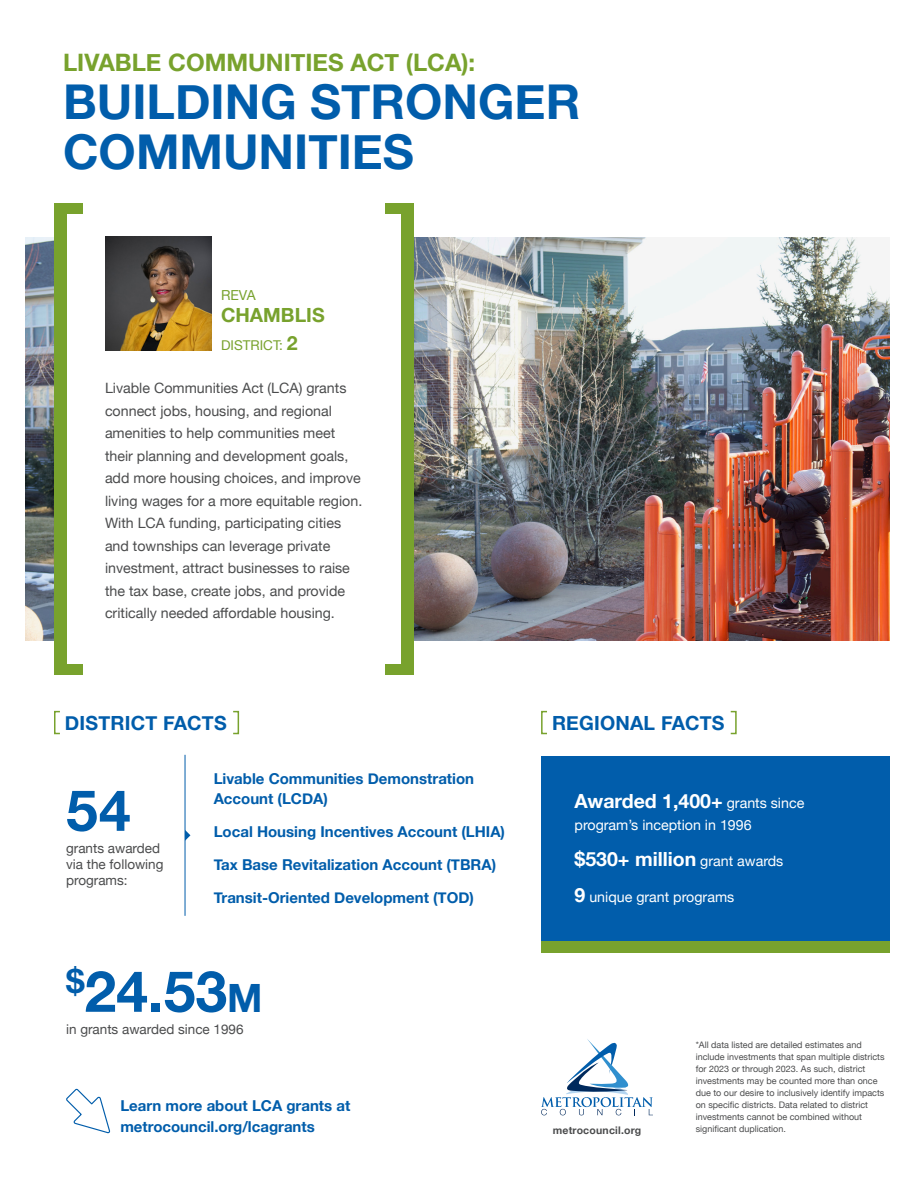
<style>
.page{position:relative;width:918px;height:1188px;background:#fff}
.page>*{position:absolute;margin:0;border:0;box-sizing:border-box;transform-origin:0 0}
.Stat___big{font:700 57px "Helvetica Neue";color:#015dab}
.t1{font:700 48px/49.5px "Helvetica Neue";color:#015dab}
.t2{font:700 24px "Helvetica Neue";color:#78a22d}
.Stat_common_WHITE{font:700 19.5px "Helvetica Neue";color:#fff}
.DISTRICT_FACTS{font:700 19.5px "Helvetica Neue";letter-spacing:.01em;color:#015dab}
.Surname{font:700 19.5px "Helvetica Neue";color:#78a22d}
.Stat_copy{font:700 15px/19.5px "Helvetica Neue";color:#015dab}
.Body_copy{font:14.25px/22.5px "Helvetica Neue";color:#4b4c4d}
.Stat_common_WHITE-2{font:14.25px "Helvetica Neue";color:#fff}
.First_name{font:13.8px "Helvetica Neue";color:#78a22d}
.Stat_copy-2{font:13.5px/16.2px "Helvetica Neue";color:#4b4c4d}
.First_name-2{font:13.5px "Helvetica Neue";color:#78a22d}
.t3{font:700 10.5px "Helvetica Neue";letter-spacing:.02em;color:#4b4c4d}
.t4{font:9px/12px "Helvetica Neue";color:#4b4c4d}
.s1{font-weight:700;font-size:19.5px}
.s2{font-size:39px}
.s3{font-weight:400;font-size:14.25px}
</style>
<div class="page">
<img style="left:414px;top:237px;width:476px;height:403px">
<img style="left:26px;top:237px;width:28px;height:403px">
<img style="left:105px;top:237px;width:106px;height:113px">
<div style="left:54px;top:203px;width:12px;height:472px;background:#78a22d"></div>
<div style="left:54px;top:203px;width:29px;height:10px;background:#78a22d"></div>
<div style="left:54px;top:664px;width:29px;height:11px;background:#78a22d"></div>
<div style="left:402px;top:203px;width:12px;height:472px;background:#78a22d"></div>
<div style="left:385px;top:203px;width:29px;height:10px;background:#78a22d"></div>
<div style="left:385px;top:664px;width:29px;height:11px;background:#78a22d"></div>
<div style="left:541px;top:756px;width:349px;height:191px;background:#015dab"></div>
<div style="left:541px;top:942px;width:349px;height:11px;background:#78a22d"></div>
<div style="left:54px;top:711px;width:7px;height:23px;border:2px solid #78a22d"></div>
<div style="left:232px;top:711px;width:7px;height:23px;border:2px solid #78a22d"></div>
<div style="left:541px;top:711px;width:7px;height:23px;border:2px solid #78a22d"></div>
<div style="left:730px;top:711px;width:7px;height:23px;border:2px solid #78a22d"></div>
<hr style="left:185px;top:755px;width:1px;height:161px;background:#015dab">
<svg style="left:185px;top:830px;width:5px;height:11px"></svg>
<svg style="left:66px;top:1088px;width:45px;height:46px"></svg>
<svg style="left:541px;top:1039px;width:112px;height:76px"></svg>
<p class="t2" style="left:63px;top:44px;width:414px">LIVABLE COMMUNITIES ACT (LCA):</p>
<p class="t1" style="left:63px;top:79px;width:519px">BUILDING STRONGER<br>COMMUNITIES</p>
<p class="First_name" style="left:221px;top:285px;width:36px">REVA</p>
<p class="Surname" style="left:221px;top:300px;width:105px">CHAMBLIS</p>
<p class="First_name-2" style="left:221px;top:336px;width:78px">DISTRICT: <span class="s1">2</span></p>
<p class="Body_copy" style="left:105px;top:378px;width:259px">Livable Communities Act (LCA) grants connect jobs, housing, and regional amenities to help communities meet their planning and development goals, add more housing choices, and improve living wages for a more equitable region.<br>With LCA funding, participating cities and townships can leverage private investment, attract businesses to raise the tax base, create jobs, and provide critically needed affordable housing.</p>
<p class="DISTRICT_FACTS" style="left:65px;top:708px;width:163px">DISTRICT FACTS</p>
<p class="Stat___big" style="left:66px;top:766px;width:66px">54</p>
<p class="Stat_copy-2" style="left:66px;top:841px;width:99px">grants awarded via the following programs:</p>
<p class="Stat_copy" style="left:214px;top:769px;width:262px">Livable Communities Demonstration<br>Account (LCDA)</p>
<p class="Stat_copy" style="left:214px;top:822px;width:293px">Local Housing Incentives Account (LHIA)</p>
<p class="Stat_copy" style="left:214px;top:855px;width:284px">Tax Base Revitalization Account (TBRA)</p>
<p class="Stat_copy" style="left:214px;top:888px;width:262px">Transit-Oriented Development (TOD)</p>
<p class="Stat___big" style="left:66px;top:947px;width:198px"><sup>$</sup>24.53<span class="s2">M</span></p>
<p class="Stat_copy-2" style="left:66px;top:1022px;width:179px">in grants awarded since 1996</p>
<p class="Stat_copy" style="left:120px;top:1096px;width:232px;line-height:21px">Learn more about LCA grants at metrocouncil.org/lcagrants</p>
<p class="DISTRICT_FACTS" style="left:552px;top:708px;width:174px">REGIONAL FACTS</p>
<p class="Stat_common_WHITE" style="left:575px;top:785px;width:231px">Awarded 1,400+ <span class="s3">grants since</span></p>
<p class="Stat_common_WHITE-2" style="left:575px;top:815px;width:179px">program’s inception in 1996</p>
<p class="Stat_common_WHITE" style="left:575px;top:844px;width:210px">$530+ million <span class="s3">grant awards</span></p>
<p class="Stat_common_WHITE-2" style="left:575px;top:887px;width:161px"><span class="s1">9</span> unique grant programs</p>
<p class="t3" style="left:553px;top:1122px;width:90px">metrocouncil.org</p>
<p class="t4" style="left:696px;top:1039px;width:190px">*All data listed are detailed estimates and include investments that span multiple districts for 2023 or through 2023. As such, district investments may be counted more than once due to our desire to inclusively identify impacts on specific districts. Data related to district investments cannot be combined without significant duplication.</p>
</div>
